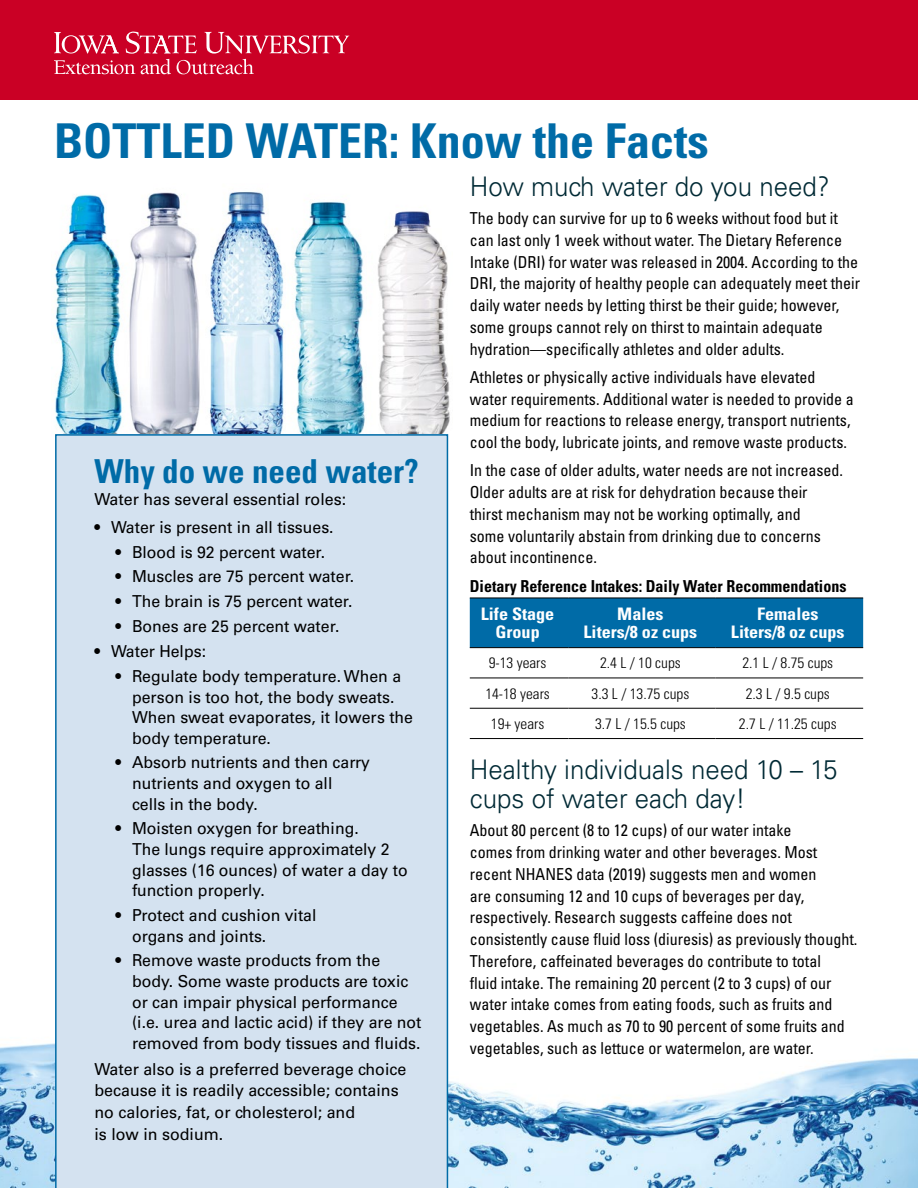
<style>
.page{position:relative;width:918px;height:1188px;background:#fff}
.page>*{position:absolute;margin:0;border:0;box-sizing:border-box;transform-origin:0 0}
.t1{font:700 condensed 48px "Univers LT Std";color:#006ba7}
.Box_Head{font:700 condensed 33px "Univers LT Std";color:#006ba7}
.t2{font:300 27px/28.5px "Univers LT Std";color:#002a35;scale:.96 1}
.Table_Head{font:700 condensed 17.25px "Univers LT Std";color:#fff;scale:1.05 1}
.Body{font:condensed 16.5px/21.8px "Univers LT Std";color:#000}
.Box_Body{font:16.5px/20.5px "Univers LT Std";color:#000;scale:.96 1}
.Box_Body-2{font:16.5px/21.8px "Univers LT Std";color:#000}
.Body-2{font:700 condensed 16.5px "Univers LT Std";color:#000}
.Table_Body{font:300 condensed 15px "Univers LT Std";color:#000}
</style>
<div class="page">
<div style="left:0;top:0;width:918px;height:100px;background:#ca0025"></div>
<img style="left:55px;top:191px;width:395px;height:245px">
<img style="left:0;top:819px;width:918px;height:369px">
<div style="left:55px;top:434px;width:393px;height:754px;background:#d4e2f0"></div>
<svg style="left:54px;top:32px;width:295px;height:42px"></svg>
<div style="left:470px;top:599px;width:393px;height:48px;background:#006ba7"></div>
<hr style="left:470px;top:647px;width:98px;height:1px;background:#000">
<hr style="left:568px;top:647px;width:147px;height:1px;background:#000">
<hr style="left:715px;top:647px;width:148px;height:1px;background:#000">
<hr style="left:470px;top:678px;width:98px;height:1px;background:#000">
<hr style="left:568px;top:678px;width:147px;height:1px;background:#000">
<hr style="left:715px;top:678px;width:148px;height:1px;background:#000">
<hr style="left:470px;top:708px;width:98px;height:1px;background:#000">
<hr style="left:568px;top:708px;width:147px;height:1px;background:#000">
<hr style="left:715px;top:708px;width:148px;height:1px;background:#000">
<hr style="left:470px;top:598px;width:98px;height:1px;background:#000">
<hr style="left:568px;top:598px;width:147px;height:1px;background:#000">
<hr style="left:715px;top:598px;width:148px;height:1px;background:#000">
<hr style="left:470px;top:738px;width:98px;height:1px;background:#000">
<hr style="left:568px;top:738px;width:147px;height:1px;background:#000">
<hr style="left:715px;top:738px;width:148px;height:1px;background:#000">
<h1 class="t1" style="left:54px;top:111px;width:656px">BOTTLED WATER: Know the Facts</h1>
<p class="Box_Head" style="left:94px;top:451px;width:326px">Why do we need water?</p>
<p class="Box_Body-2" style="left:94px;top:488px;width:253px">Water has several essential roles:</p>
<p class="Box_Body" style="left:94px;top:517px;width:251px">• Water is present in all tissues.</p>
<p class="Box_Body" style="left:116px;top:542px;width:220px">• Blood is 92 percent water.</p>
<p class="Box_Body" style="left:116px;top:566px;width:250px">• Muscles are 75 percent water.</p>
<p class="Box_Body" style="left:116px;top:591px;width:249px">• The brain is 75 percent water.</p>
<p class="Box_Body" style="left:116px;top:616px;width:235px">• Bones are 25 percent water.</p>
<p class="Box_Body" style="left:94px;top:641px;width:118px">• Water Helps:</p>
<p class="Box_Body" style="left:132px;top:666px;width:294px;text-indent:-16px">• Regulate body temperature. When a person is too hot, the body sweats.<br>When sweat evaporates, it lowers the body temperature.</p>
<p class="Box_Body" style="left:132px;top:752px;width:250px;text-indent:-16px">• Absorb nutrients and then carry nutrients and oxygen to all<br>cells in the body.</p>
<p class="Box_Body" style="left:132px;top:818px;width:289px;text-indent:-16px">• Moisten oxygen for breathing.<br>The lungs require approximately 2 glasses (16 ounces) of water a day to function properly.</p>
<p class="Box_Body" style="left:132px;top:905px;width:194px;text-indent:-16px">• Protect and cushion vital organs and joints.</p>
<p class="Box_Body" style="left:132px;top:950px;width:303px;text-indent:-16px">• Remove waste products from the body. Some waste products are toxic or can impair physical performance (i.e. urea and lactic acid) if they are not removed from body tissues and fluids.</p>
<p class="Box_Body-2" style="left:94px;top:1058px;width:313px">Water also is a preferred beverage choice because it is readily accessible; contains no calories, fat, or cholesterol; and<br>is low in sodium.</p>
<h2 class="t2" style="left:470px;top:172px;width:377px">How much water do you need?</h2>
<p class="Body" style="left:470px;top:207px;width:392px">The body can survive for up to 6 weeks without food but it can last only 1 week without water. The Dietary Reference Intake (DRI) for water was released in 2004. According to the DRI, the majority of healthy people can adequately meet their daily water needs by letting thirst be their guide; however, some groups cannot rely on thirst to maintain adequate hydration—specifically athletes and older adults.</p>
<p class="Body" style="left:470px;top:366px;width:386px">Athletes or physically active individuals have elevated water requirements. Additional water is needed to provide a medium for reactions to release energy, transport nutrients, cool the body, lubricate joints, and remove waste products.</p>
<p class="Body" style="left:470px;top:459px;width:375px">In the case of older adults, water needs are not increased.<br>Older adults are at risk for dehydration because their thirst mechanism may not be working optimally, and<br>some voluntarily abstain from drinking due to concerns about incontinence.</p>
<p class="Body-2" style="left:470px;top:576px;width:378px">Dietary Reference Intakes: Daily Water Recommendations</p>
<p class="Table_Head" style="left:481px;top:603px;width:71px">Life Stage</p>
<p class="Table_Head" style="left:496px;top:622px;width:44px">Group</p>
<p class="Table_Head" style="left:617px;top:603px;width:46px">Males</p>
<p class="Table_Head" style="left:584px;top:622px;width:110px">Liters/8 oz cups</p>
<p class="Table_Head" style="left:757px;top:603px;width:60px">Females</p>
<p class="Table_Head" style="left:731px;top:622px;width:110px">Liters/8 oz cups</p>
<p class="Table_Body" style="left:489px;top:654px;width:59px">9-13 years</p>
<p class="Table_Body" style="left:600px;top:654px;width:82px">2.4 L / 10 cups</p>
<p class="Table_Body" style="left:742px;top:654px;width:92px">2.1 L / 8.75 cups</p>
<p class="Table_Body" style="left:485px;top:684px;width:66px">14-18 years</p>
<p class="Table_Body" style="left:592px;top:684px;width:99px">3.3 L / 13.75 cups</p>
<p class="Table_Body" style="left:746px;top:684px;width:86px">2.3 L / 9.5 cups</p>
<p class="Table_Body" style="left:491px;top:715px;width:55px">19+ years</p>
<p class="Table_Body" style="left:595px;top:715px;width:92px">3.7 L / 15.5 cups</p>
<p class="Table_Body" style="left:739px;top:715px;width:99px">2.7 L / 11.25 cups</p>
<h2 class="t2" style="left:470px;top:756px;width:385px">Healthy individuals need 10 – 15 cups of water each day!</h2>
<p class="Body" style="left:470px;top:819px;width:389px">About 80 percent (8 to 12 cups) of our water intake<br>comes from drinking water and other beverages. Most recent NHANES data (2019) suggests men and women<br>are consuming 12 and 10 cups of beverages per day, respectively. Research suggests caffeine does not consistently cause fluid loss (diuresis) as previously thought.<br>Therefore, caffeinated beverages do contribute to total<br>fluid intake. The remaining 20 percent (2 to 3 cups) of our water intake comes from eating foods, such as fruits and vegetables. As much as 70 to 90 percent of some fruits and vegetables, such as lettuce or watermelon, are water.</p>
</div>
